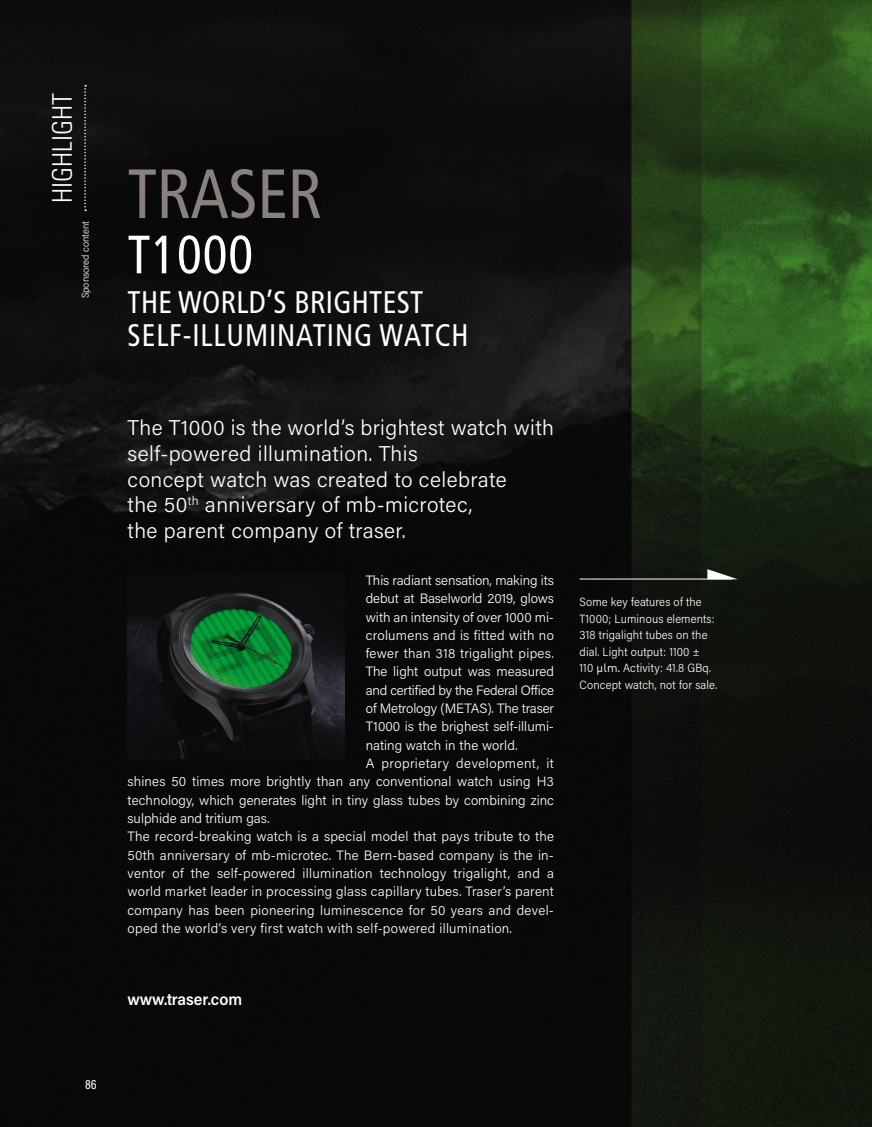
<style>
.page{position:relative;width:872px;height:1127px;background:#fff}
.page>*{position:absolute;margin:0;border:0;box-sizing:border-box;transform-origin:0 0}
.t1{font:condensed 69.45px "Frutiger";letter-spacing:-.005em;color:#88817e;scale:.95 1}
.t2{font:condensed 53.85px "Frutiger";letter-spacing:.02em;color:#fff;scale:.95 1}
.t3{font:condensed 31.2px/33px "Frutiger";letter-spacing:.02em;color:#fff;scale:.95 1}
.t4{font:300 condensed 27px "Univers LT Std";color:#fff}
.t5{font:300 21.3px/25.8px "Acumin Pro";letter-spacing:.02em;color:#fff}
.t6{font:600 16.5px "Acumin Pro Semi Cond";letter-spacing:-.005em;color:#fff}
.t7{font:300 13.5px "Acumin Pro";letter-spacing:.015em;color:#fff}
.t8{font:300 13.5px "Acumin Pro";letter-spacing:-.01em;color:#fff}
.t9{font:300 13.5px "Acumin Pro";letter-spacing:-.02em;color:#fff}
.t10{font:500 13.5px "Acumin Pro Cond";color:#fff}
.t11{font:300 12px/16.5px "Acumin Pro Semi Cond";letter-spacing:.01em;color:#fff}
.t12{font:300 10.05px "Acumin Pro Semi Cond";color:#fff}
.s1{font-family:"DIN";font-weight:400}
.s2{font-weight:500}
</style>
<div class="page">
<img style="left:0;top:0;width:872px;height:1127px">
<hr style="left:579px;top:579px;width:153px;height:1px;background:#fff">
<svg style="left:707px;top:569px;width:31px;height:10px"></svg>
<img style="left:128px;top:574px;width:216px;height:184px">
<svg style="left:84px;top:85px;width:2px;height:126px"></svg>
<h3 class="t4" style="left:46px;top:203px;width:111px;rotate:-90deg">HIGHLIGHT</h3>
<p class="t12" style="left:78px;top:298px;width:79px;rotate:-90deg">Sponsored content</p>
<p class="t10" style="left:85px;top:1076px;width:13px">86</p>
<h1 class="t1" style="left:128px;top:153px;width:206px">TRASER</h1>
<h2 class="t2" style="left:128px;top:223px;width:133px">T1000</h2>
<h3 class="t3" style="left:128px;top:286px;width:360px">THE WORLD’S BRIGHTEST<br>SELF-ILLUMINATING WATCH</h3>
<h3 class="t5" style="left:128px;top:414px;width:428px">The T1000 is the world’s brightest watch with self-powered illumination. This<br>concept watch was created to celebrate<br>the 50<sup>th</sup> anniversary of mb-microtec,<br>the parent company of traser.</h3>
<p class="t8" style="left:366px;top:571px;width:190px">This radiant sensation, making its</p>
<p class="t8" style="left:366px;top:589px;width:190px">debut at Baselworld 2019, glows</p>
<p class="t7" style="left:366px;top:607px;width:190px">with an intensity of over 1000 mi-</p>
<p class="t7" style="left:366px;top:626px;width:190px">crolumens and is fitted with no</p>
<p class="t7" style="left:366px;top:644px;width:190px">fewer than 318 trigalight pipes.</p>
<p class="t7" style="left:366px;top:662px;width:190px">The light output was measured</p>
<p class="t9" style="left:366px;top:681px;width:190px">and certified by the Federal Office</p>
<p class="t8" style="left:366px;top:699px;width:190px">of Metrology (METAS). The traser</p>
<p class="t7" style="left:366px;top:717px;width:190px">T1000 is the brighest self-illumi-</p>
<p class="t7" style="left:366px;top:736px;width:153px">nating watch in the world.</p>
<p class="t7" style="left:366px;top:754px;width:190px">A proprietary development, it</p>
<p class="t7" style="left:128px;top:772px;width:428px">shines 50 times more brightly than any conventional watch using H3</p>
<p class="t7" style="left:128px;top:790px;width:428px">technology, which generates light in tiny glass tubes by combining zinc</p>
<p class="t7" style="left:128px;top:809px;width:143px">sulphide and tritium gas.</p>
<p class="t7" style="left:128px;top:827px;width:428px">The record-breaking watch is a special model that pays tribute to the</p>
<p class="t7" style="left:128px;top:845px;width:428px">50th anniversary of mb-microtec. The Bern-based company is the in-</p>
<p class="t7" style="left:128px;top:864px;width:428px">ventor of the self-powered illumination technology trigalight, and a</p>
<p class="t7" style="left:128px;top:882px;width:428px">world market leader in processing glass capillary tubes. Traser’s parent</p>
<p class="t7" style="left:128px;top:900px;width:428px">company has been pioneering luminescence for 50 years and devel-</p>
<p class="t7" style="left:128px;top:919px;width:386px">oped the world’s very first watch with self-powered illumination.</p>
<p class="t6" style="left:128px;top:987px;width:116px">www.traser.com</p>
<p class="t11" style="left:579px;top:593px;width:139px">Some key features of the<br>T1000; Luminous elements:<br>318 trigalight tubes on the dial. Light output: 1100 ±<br>110 <span class="s1">μlm</span><span class="s2">.</span> Activity: 41.8 GBq.<br>Concept watch, not for sale.</p>
</div>
